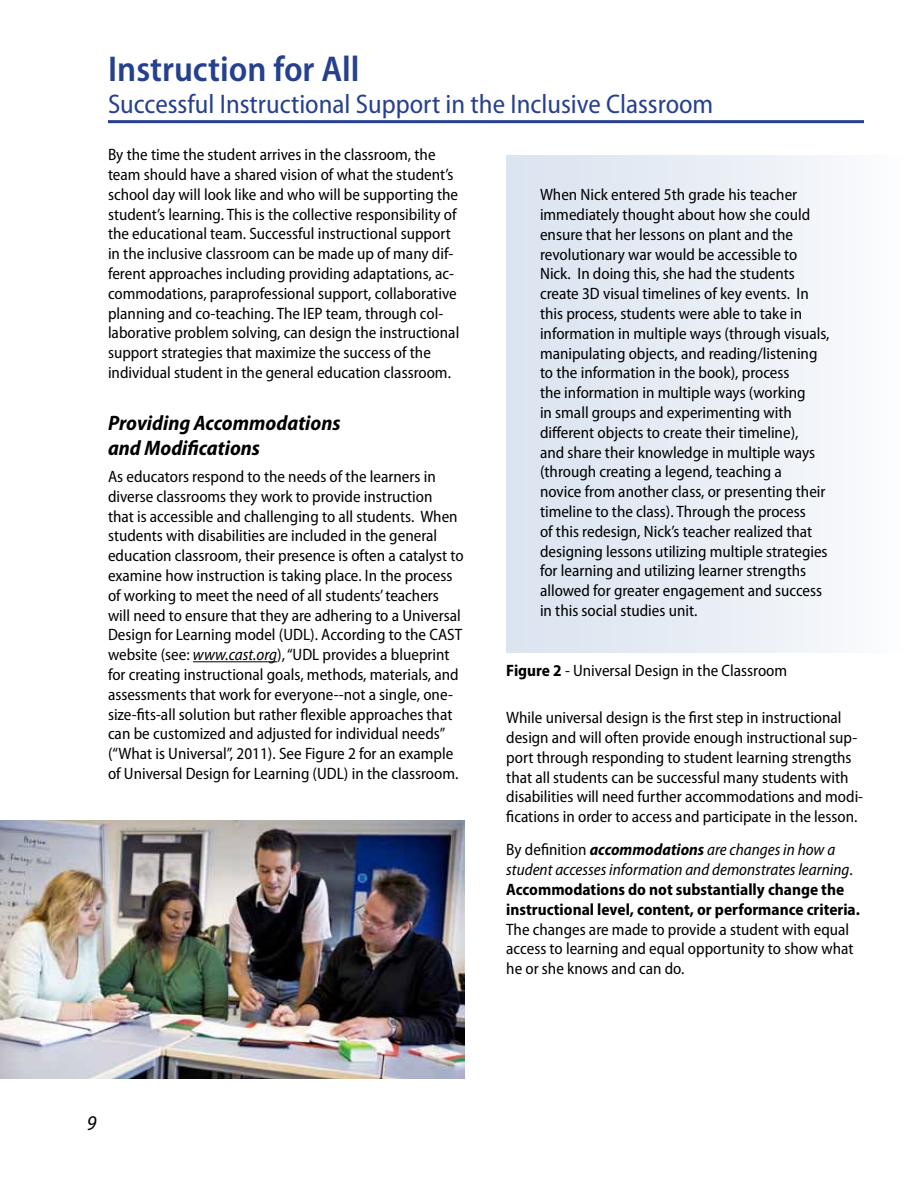
<style>
.page{position:relative;width:918px;height:1188px;background:#fff}
.page>*{position:absolute;margin:0;border:0;box-sizing:border-box;transform-origin:0 0}
.t1{font:600 semi-condensed 36px "Myriad Pro";color:#25408f}
.t2{font:semi-condensed 27px "Myriad Pro";color:#25408f}
.t3{font:italic 700 semi-condensed 21px/25.2px "Myriad Pro";color:#000}
.t4{font:italic semi-condensed 21px "Myriad Pro";color:#000}
.t5{font:semi-condensed 16.5px/19.8px "Myriad Pro";color:#000}
.t6{font:700 semi-condensed 16.5px/19.8px "Myriad Pro";color:#000}
.s1{font-style:italic}
.s2{font-weight:700}
.s3{font-weight:400}
.s4{font-weight:400;font-style:italic}
</style>
<div class="page">
<div style="left:506px;top:156px;width:412px;height:496px;background:linear-gradient(to right,#d8e2ef,#fcfcfe)"></div>
<hr style="left:108px;top:120px;width:756px;height:3px;background:#25408f">
<hr style="left:193px;top:661px;width:84px;height:1px;background:#000">
<img style="left:0;top:821px;width:465px;height:258px">
<h1 class="t1" style="left:108px;top:49px;width:253px">Instruction for All</h1>
<h2 class="t2" style="left:108px;top:90px;width:607px">Successful Instructional Support in the Inclusive Classroom</h2>
<p class="t5" style="left:108px;top:145px;width:353px">By the time the student arrives in the classroom, the team should have a shared vision of what the student’s school day will look like and who will be supporting the student’s learning. This is the collective responsibility of the educational team. Successful instructional support in the inclusive classroom can be made up of many dif&shy;ferent approaches including providing adaptations, ac&shy;commodations, paraprofessional support, collaborative planning and co-teaching. The IEP team, through col&shy;laborative problem solving, can design the instructional support strategies that maximize the success of the individual student in the general education classroom.</p>
<p class="t3" style="left:108px;top:411px;width:234px">Providing Accommodations and Modifications</p>
<p class="t5" style="left:108px;top:467px;width:357px">As educators respond to the needs of the learners in diverse classrooms they work to provide instruction<br>that is accessible and challenging to all students. When students with disabilities are included in the general education classroom, their presence is often a catalyst to examine how instruction is taking place. In the process of working to meet the need of all students’ teachers will need to ensure that they are adhering to a Universal Design for Learning model (UDL). According to the CAST website (see: <span class="s1">www.cast.org</span>), “UDL provides a blueprint for creating instructional goals, methods, materials, and assessments that work for everyone--not a single, one&shy;size-fits-all solution but rather flexible approaches that can be customized and adjusted for individual needs” (“What is Universal”, 2011). See Figure 2 for an example of Universal Design for Learning (UDL) in the classroom.</p>
<p class="t5" style="left:540px;top:185px;width:291px">When Nick entered 5th grade his teacher immediately thought about how she could ensure that her lessons on plant and the revolutionary war would be accessible to Nick. In doing this, she had the students create 3D visual timelines of key events. In this process, students were able to take in information in multiple ways (through visuals, manipulating objects, and reading/listening to the information in the book), process<br>the information in multiple ways (working<br>in small groups and experimenting with different objects to create their timeline),<br>and share their knowledge in multiple ways (through creating a legend, teaching a<br>novice from another class, or presenting their timeline to the class). Through the process<br>of this redesign, Nick’s teacher realized that designing lessons utilizing multiple strategies for learning and utilizing learner strengths allowed for greater engagement and success in this social studies unit.</p>
<p class="t5" style="left:506px;top:661px;width:282px"><span class="s2">Figure 2</span> - Universal Design in the Classroom</p>
<p class="t5" style="left:506px;top:708px;width:358px">While universal design is the first step in instructional design and will often provide enough instructional sup&shy;port through responding to student learning strengths that all students can be successful many students with disabilities will need further accommodations and modi&shy;fications in order to access and participate in the lesson.</p>
<p class="t6" style="left:506px;top:840px;width:355px"><span class="s3">By definition</span> <span class="s1">accommodations</span> <span class="s4">are changes in how a student accesses information and demonstrates learning</span><span class="s3">.<br></span>Accommodations do not substantially change the instructional level, content, or performance criteria.</p>
<p class="t5" style="left:506px;top:920px;width:349px">The changes are made to provide a student with equal access to learning and equal opportunity to show what he or she knows and can do.</p>
<p class="t4" style="left:87px;top:1112px;width:11px">9</p>
</div>
